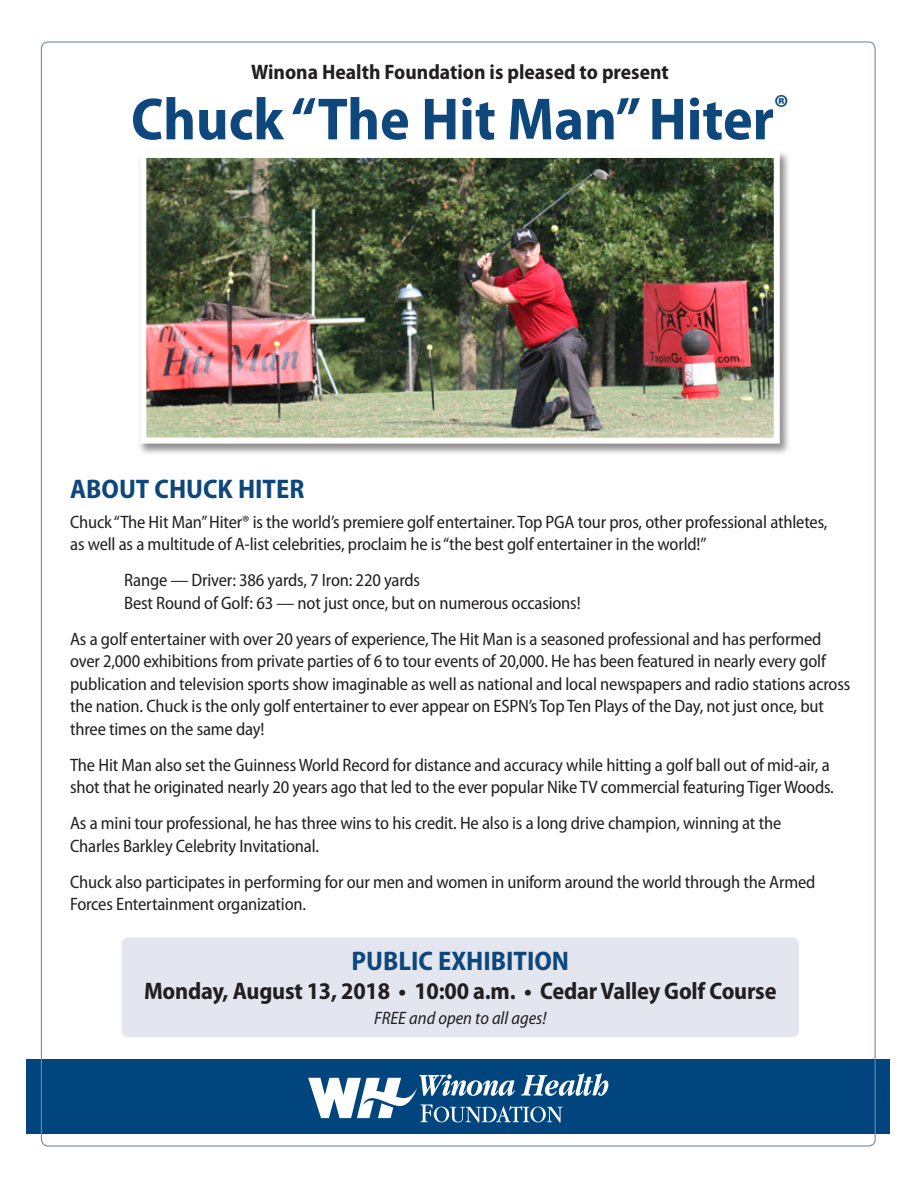
<style>
.page{position:relative;width:918px;height:1188px;background:#fff}
.page>*{position:absolute;margin:0;border:0;box-sizing:border-box;transform-origin:0 0}
.t1{font:700 semi-condensed 60px "Myriad Pro";color:#0d477c}
.t2{font:700 semi-condensed 27px "Myriad Pro";color:#0d477c}
.t3{font:700 semi-condensed 27px "Myriad Pro";color:#0d477c}
.t4{font:700 semi-condensed 24px "Myriad Pro";letter-spacing:-.01em;color:#231f20}
.t5{font:700 semi-condensed 21px "Myriad Pro";color:#231f20}
.t6{font:semi-condensed 18px/22.5px "Myriad Pro";letter-spacing:-.01em;color:#231f20}
.t7{font:italic semi-condensed 18px "Myriad Pro";color:#231f20}
</style>
<div class="page">
<div style="left:26px;top:1060px;width:864px;height:74px;background:#01457f"></div>
<svg style="left:308px;top:1073px;width:300px;height:50px"></svg>
<div style="left:137px;top:150px;width:654px;height:306px;background:#231f20;opacity:.5"></div>
<img style="left:147px;top:159px;width:626px;height:278px">
<div style="left:140px;top:152px;width:640px;height:292px;border:6px solid #fff"></div>
<div style="left:122px;top:937px;width:677px;height:100px;background:#e3e6ef;border-radius:7px"></div>
<p class="t5" style="left:251px;top:59px;width:419px">Winona Health Foundation is pleased to present</p>
<p class="t1" style="left:131px;top:81px;width:659px">Chuck “The Hit Man” Hiter<sup>®</sup></p>
<p class="t3" style="left:70px;top:472px;width:236px">ABOUT CHUCK HITER</p>
<p class="t6" style="left:70px;top:510px;width:759px">Chuck “The Hit Man” Hiter® is the world’s premiere golf entertainer. Top PGA tour pros, other professional athletes, as well as a multitude of A-list celebrities, proclaim he is “the best golf entertainer in the world!”</p>
<p class="t6" style="left:124px;top:569px;width:458px">Range — Driver: 386 yards, 7 Iron: 220 yards<br>Best Round of Golf: 63 — not just once, but on numerous occasions!</p>
<p class="t6" style="left:70px;top:627px;width:782px">As a golf entertainer with over 20 years of experience, The Hit Man is a seasoned professional and has performed over 2,000 exhibitions from private parties of 6 to tour events of 20,000. He has been featured in nearly every golf publication and television sports show imaginable as well as national and local newspapers and radio stations across the nation. Chuck is the only golf entertainer to ever appear on ESPN’s Top Ten Plays of the Day, not just once, but three times on the same day!</p>
<p class="t6" style="left:70px;top:753px;width:765px">The Hit Man also set the Guinness World Record for distance and accuracy while hitting a golf ball out of mid-air, a shot that he originated nearly 20 years ago that led to the ever popular Nike TV commercial featuring Tiger Woods.</p>
<p class="t6" style="left:70px;top:812px;width:713px">As a mini tour professional, he has three wins to his credit. He also is a long drive champion, winning at the<br>Charles Barkley Celebrity Invitational.</p>
<p class="t6" style="left:70px;top:870px;width:747px">Chuck also participates in performing for our men and women in uniform around the world through the Armed<br>Forces Entertainment organization.</p>
<p class="t2" style="left:351px;top:944px;width:219px">PUBLIC EXHIBITION</p>
<p class="t4" style="left:144px;top:975px;width:634px">Monday, August 13, 2018 • 10:00 a.m. • Cedar Valley Golf Course</p>
<p class="t7" style="left:374px;top:1007px;width:174px">FREE and open to all ages!</p>
</div>
